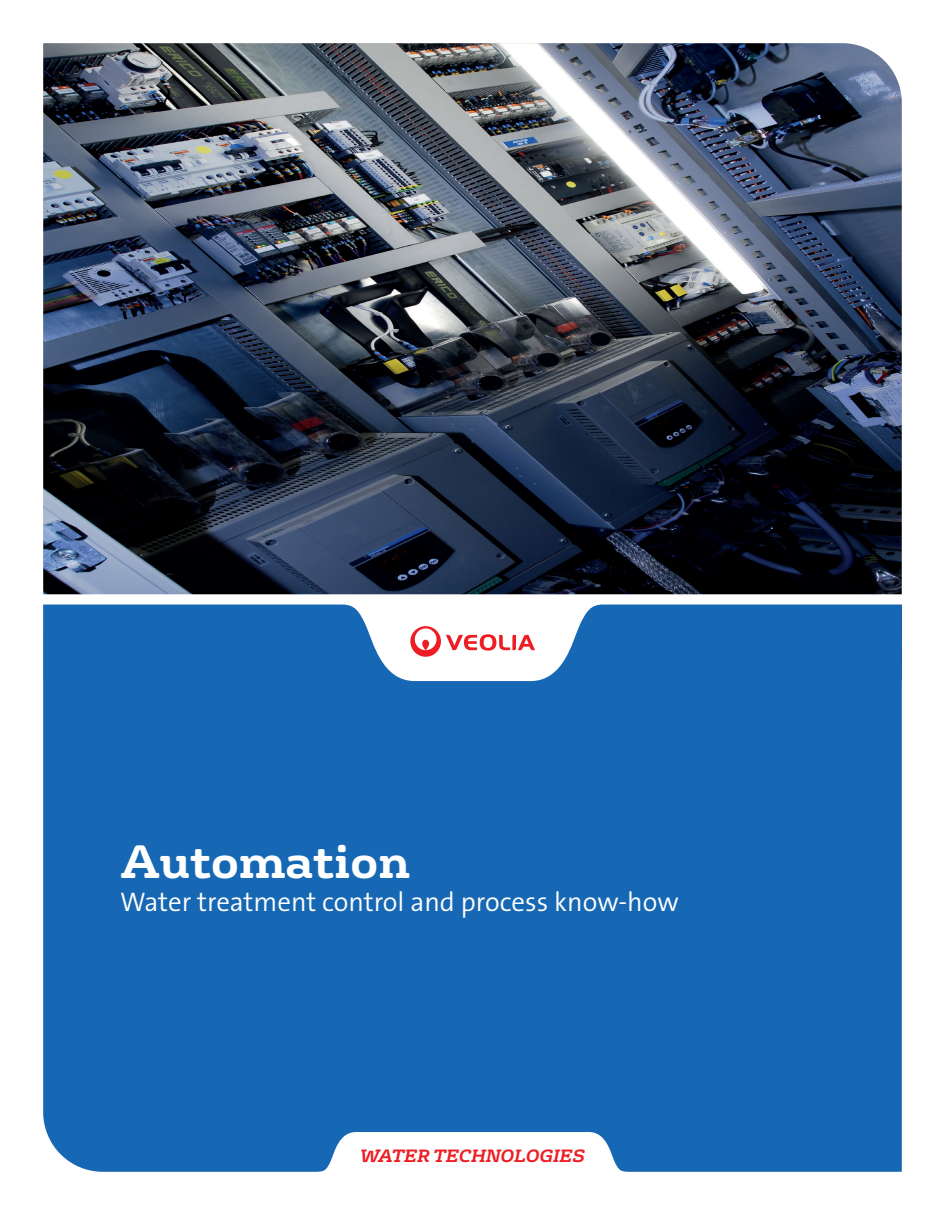
<style>
.page{position:relative;width:945px;height:1215px;background:#fff}
.page>*{position:absolute;margin:0;border:0;box-sizing:border-box;transform-origin:0 0}
.t1{font:700 45px "FS Rufus";color:#fff}
.t2{font:27px "The Sans Veolia W4 Se Lig";color:#fff}
.t3{font:italic 700 17.25px "FS Rufus";color:#ee1d23}
</style>
<div class="page">
<img style="left:43px;top:43px;width:859px;height:551px">
<div style="left:43px;top:681px;width:859px;height:491px;background:#1768b4"></div>
<svg style="left:43px;top:594px;width:859px;height:87px;fill:#1768b4"></svg>
<svg style="left:410px;top:626px;width:125px;height:31px"></svg>
<svg style="left:319px;top:1132px;width:307px;height:40px"></svg>
<h1 class="t1" style="left:120px;top:823px;width:291px">Automation</h1>
<p class="t2" style="left:120px;top:884px;width:560px">Water treatment control and process know-how</p>
<p class="t3" style="left:360px;top:1140px;width:226px">WATER TECHNOLOGIES</p>
</div>
